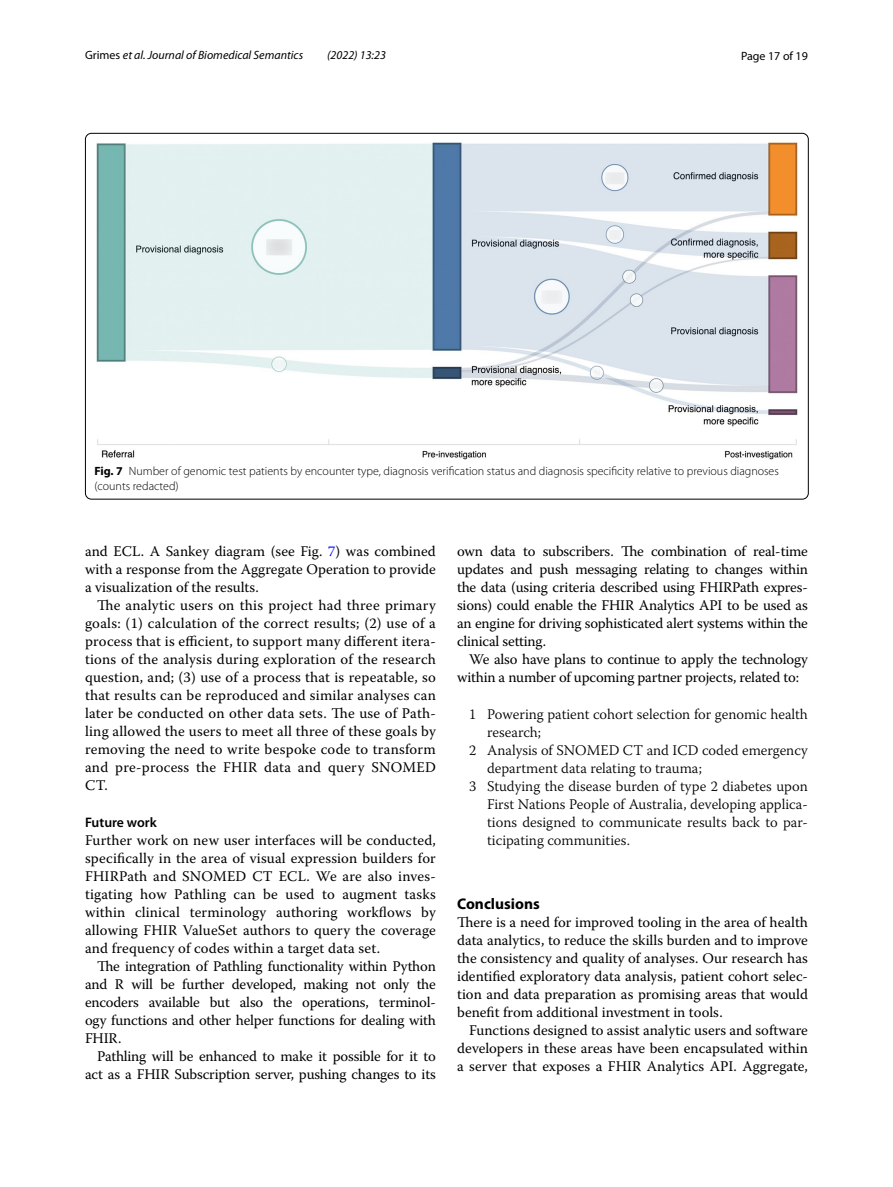
<style>
.page{position:relative;width:893px;height:1187px;background:#fff}
.page>*{position:absolute;margin:0;border:0;box-sizing:border-box;transform-origin:0 0}
.t1{font:700 15.45px "Myriad Pro";color:#000}
.t2{font:14.7px/18px "Warnock Pro";letter-spacing:-.005em;color:#000;text-align:justify}
.t3{font:300 14.7px "Warnock Pro";color:#000}
.t4{font:600 13.8px "Myriad Pro";color:#000}
.t5{font:300 12px/15px "Myriad Pro";color:#000}
.t6{font:italic 12px "Myriad Pro";color:#000}
.t7{font:12px "Myriad Pro";color:#000}
.s1{font-style:normal}
.s2{font-weight:700}
.s3{color:#00f}
</style>
<div class="page">
<img style="left:97px;top:142px;width:700px;height:317px">
<p class="t6" style="left:85px;top:48px;width:220px"><span class="s1">Grimes</span> et al. Journal of Biomedical Semantics</p>
<p class="t6" style="left:327px;top:48px;width:60px">(2022) 13:23</p>
<p class="t7" style="left:741px;top:48px;width:68px">Page 17 of 19</p>
<p class="t5" style="left:94px;top:463px;width:686px"><span class="s2">Fig. 7</span> Number of genomic test patients by encounter type, diagnosis verification status and diagnosis specificity relative to previous diagnoses (counts redacted)</p>
<p class="t2" style="left:85px;top:542px;width:352px">and ECL. A Sankey diagram (see Fig. <span class="s3">7</span>) was combined with a response from the Aggregate Operation to provide a visualization of the results.</p>
<p class="t2" style="left:85px;top:596px;width:352px;text-indent:12px">The analytic users on this project had three primary goals: (1) calculation of the correct results; (2) use of a process that is efficient, to support many different itera&shy;tions of the analysis during exploration of the research question, and; (3) use of a process that is repeatable, so that results can be reproduced and similar analyses can later be conducted on other data sets. The use of Path&shy;ling allowed the users to meet all three of these goals by removing the need to write bespoke code to transform and pre-process the FHIR data and query SNOMED CT.</p>
<p class="t4" style="left:85px;top:813px;width:73px">Future work</p>
<p class="t2" style="left:85px;top:830px;width:352px">Further work on new user interfaces will be conducted, specifically in the area of visual expression builders for FHIRPath and SNOMED CT ECL. We are also inves&shy;tigating how Pathling can be used to augment tasks within clinical terminology authoring workflows by allowing FHIR ValueSet authors to query the coverage and frequency of codes within a target data set.</p>
<p class="t2" style="left:85px;top:956px;width:352px;text-indent:12px">The integration of Pathling functionality within Python and R will be further developed, making not only the encoders available but also the operations, terminol&shy;ogy functions and other helper functions for dealing with FHIR.</p>
<p class="t2" style="left:85px;top:1046px;width:352px;text-align:right">Pathling will be enhanced to make it possible for it to act as a FHIR Subscription server, pushing changes to its</p>
<p class="t2" style="left:457px;top:542px;width:352px">own data to subscribers. The combination of real-time updates and push messaging relating to changes within the data (using criteria described using FHIRPath expres&shy;sions) could enable the FHIR Analytics API to be used as an engine for driving sophisticated alert systems within the clinical setting.</p>
<p class="t2" style="left:457px;top:650px;width:352px;text-indent:12px">We also have plans to continue to apply the technology within a number of upcoming partner projects, related to:</p>
<p class="t3" style="left:469px;top:705px;width:340px">1 Powering patient cohort selection for genomic health</p>
<p class="t3" style="left:487px;top:723px;width:56px">research;</p>
<p class="t3" style="left:469px;top:741px;width:340px">2 Analysis of SNOMED CT and ICD coded emergency</p>
<p class="t3" style="left:487px;top:759px;width:216px">department data relating to trauma;</p>
<p class="t3" style="left:469px;top:777px;width:340px">3 Studying the disease burden of type 2 diabetes upon</p>
<p class="t3" style="left:487px;top:795px;width:322px">First Nations People of Australia, developing applica-</p>
<p class="t3" style="left:487px;top:813px;width:322px">tions designed to communicate results back to par-</p>
<p class="t3" style="left:487px;top:831px;width:144px">ticipating communities.</p>
<p class="t1" style="left:457px;top:893px;width:84px">Conclusions</p>
<p class="t2" style="left:457px;top:912px;width:352px">There is a need for improved tooling in the area of health data analytics, to reduce the skills burden and to improve the consistency and quality of analyses. Our research has identified exploratory data analysis, patient cohort selec&shy;tion and data preparation as promising areas that would benefit from additional investment in tools.</p>
<p class="t2" style="left:457px;top:1020px;width:352px;text-indent:12px">Functions designed to assist analytic users and software developers in these areas have been encapsulated within a server that exposes a FHIR Analytics API. Aggregate,</p>
</div>
